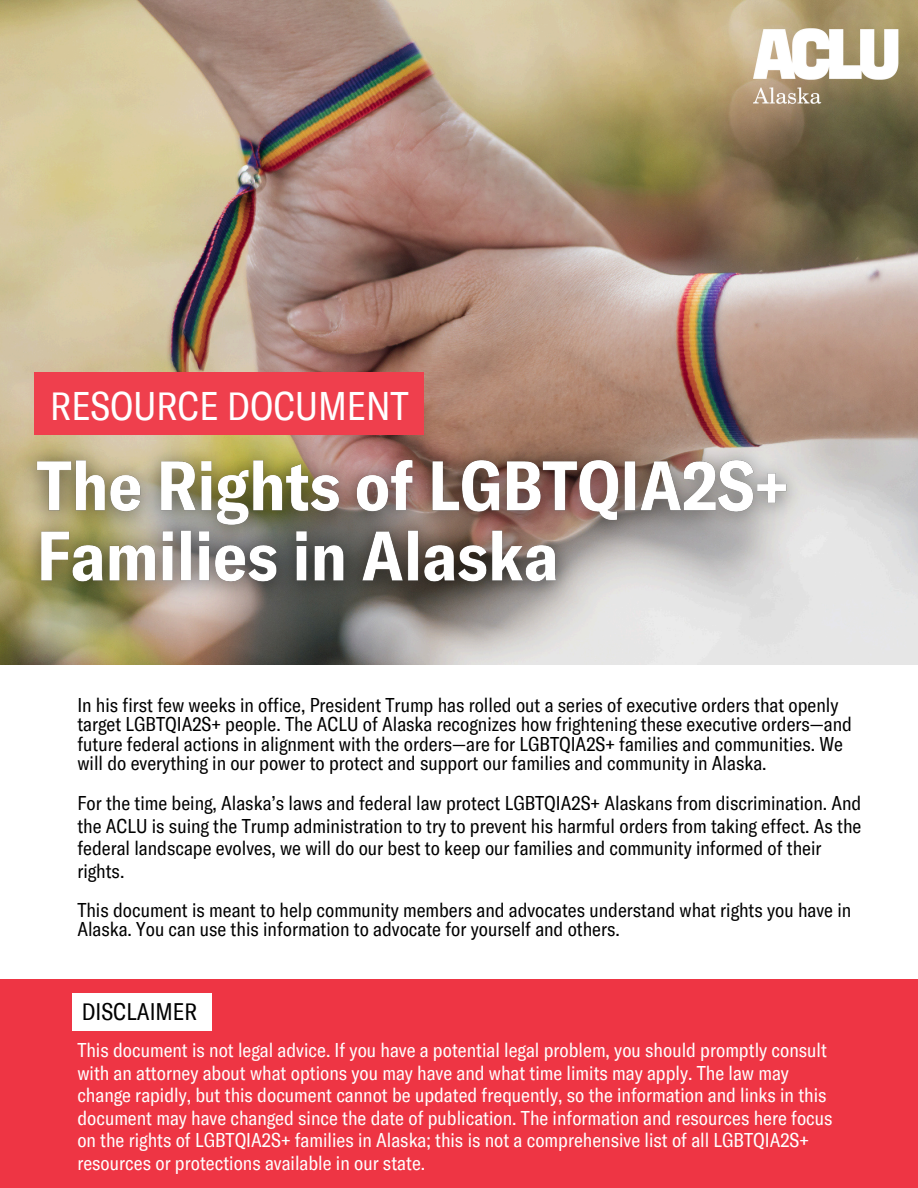
<style>
.page{position:relative;width:918px;height:1188px;background:#fff}
.page>*{position:absolute;margin:0;border:0;box-sizing:border-box;transform-origin:0 0}
.t1{font:condensed 39px "GT America";color:#fff}
.t2{font:condensed 23.4px "GT America";color:#000}
.t3{font:condensed 19.5px/19.2px "GT America";color:#000}
.t4{font:condensed 19.5px/22.5px "GT America";color:#fff}
</style>
<div class="page">
<img style="left:0;top:0;width:918px;height:665px">
<img style="left:741px;top:17px;width:171px;height:149px">
<div style="left:0;top:980px;width:918px;height:208px;background:#ee3544"></div>
<img style="left:7px;top:432px;width:810px;height:182px">
<div style="left:35px;top:373px;width:389px;height:62px;background:#ef3f4d"></div>
<div style="left:72px;top:994px;width:140px;height:37px;background:#fff"></div>
<p class="t1" style="left:50px;top:381px;width:360px">RESOURCE DOCUMENT</p>
<p class="t3" style="left:77px;top:695px;width:776px">In his first few weeks in office, President Trump has rolled out a series of executive orders that openly target LGBTQIA2S+ people. The ACLU of Alaska recognizes how frightening these executive orders—and future federal actions in alignment with the orders—are for LGBTQIA2S+ families and communities. We will do everything in our power to protect and support our families and community in Alaska.</p>
<p class="t3" style="left:77px;top:791px;width:786px;line-height:22.5px">For the time being, Alaska’s laws and federal law protect LGBTQIA2S+ Alaskans from discrimination. And the ACLU is suing the Trump administration to try to prevent his harmful orders from taking effect. As the federal landscape evolves, we will do our best to keep our families and community informed of their rights.</p>
<h2 class="t3" style="left:77px;top:900px;width:775px">This document is meant to help community members and advocates understand what rights you have in<br>Alaska. You can use this information to advocate for yourself and others.</h2>
<p class="t2" style="left:82px;top:997px;width:117px">DISCLAIMER</p>
<p class="t4" style="left:77px;top:1038px;width:757px">This document is not legal advice. If you have a potential legal problem, you should promptly consult with an attorney about what options you may have and what time limits may apply. The law may change rapidly, but this document cannot be updated frequently, so the information and links in this document may have changed since the date of publication. The information and resources here focus on the rights of LGBTQIA2S+ families in Alaska; this is not a comprehensive list of all LGBTQIA2S+ resources or protections available in our state.</p>
</div>
